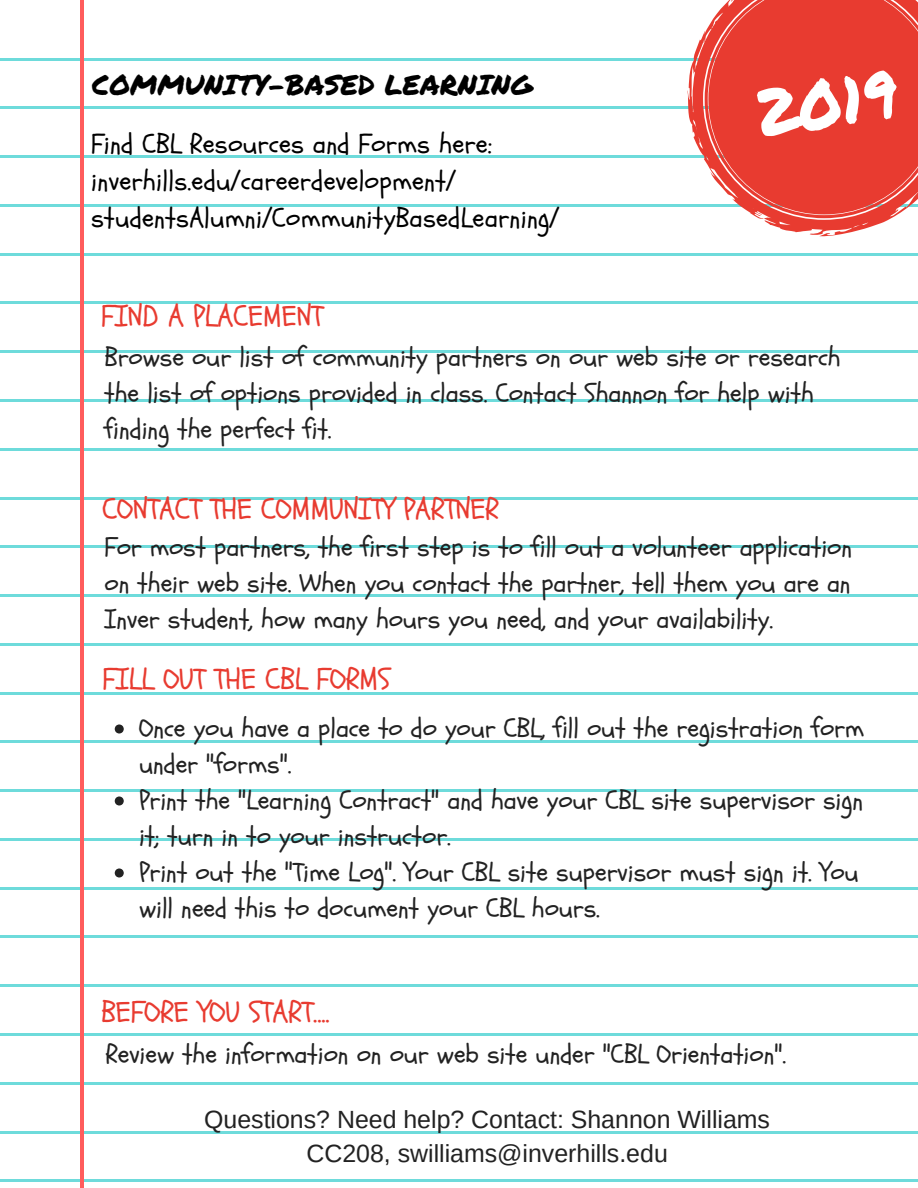
<style>
.page{position:relative;width:918px;height:1188px;background:#fff}
.page>*{position:absolute;margin:0;border:0;box-sizing:border-box;transform-origin:0 0}
.t1{font:65.4px "Permanent Marker";color:#fff}
.t2{font:29.55px "Schoolbell";color:#e83b30}
.t3{font:28.05px "Permanent Marker";color:#000}
.t4{font:27px/37.2px "Schoolbell";letter-spacing:.01em;color:#000}
.t5{font:26.4px/36px "Schoolbell";color:#222}
.t6{font:24.9px/33.8px "Arimo";color:#222;text-align:center}
</style>
<div class="page">
<hr style="left:0;top:58px;width:918px;height:3px;background:#6edbdb">
<hr style="left:0;top:106px;width:918px;height:3px;background:#6edbdb">
<hr style="left:0;top:155px;width:918px;height:3px;background:#6edbdb">
<hr style="left:0;top:204px;width:918px;height:3px;background:#6edbdb">
<hr style="left:0;top:253px;width:918px;height:3px;background:#6edbdb">
<hr style="left:0;top:301px;width:918px;height:3px;background:#6edbdb">
<hr style="left:0;top:350px;width:918px;height:3px;background:#6edbdb">
<hr style="left:0;top:399px;width:918px;height:3px;background:#6edbdb">
<hr style="left:0;top:448px;width:918px;height:3px;background:#6edbdb">
<hr style="left:0;top:497px;width:918px;height:2px;background:#6edbdb">
<hr style="left:0;top:545px;width:918px;height:3px;background:#6edbdb">
<hr style="left:0;top:594px;width:918px;height:3px;background:#6edbdb">
<hr style="left:0;top:643px;width:918px;height:3px;background:#6edbdb">
<hr style="left:0;top:692px;width:918px;height:3px;background:#6edbdb">
<hr style="left:0;top:740px;width:918px;height:3px;background:#6edbdb">
<hr style="left:0;top:789px;width:918px;height:3px;background:#6edbdb">
<hr style="left:0;top:838px;width:918px;height:3px;background:#6edbdb">
<hr style="left:0;top:887px;width:918px;height:3px;background:#6edbdb">
<hr style="left:0;top:936px;width:918px;height:2px;background:#6edbdb">
<hr style="left:0;top:984px;width:918px;height:3px;background:#6edbdb">
<hr style="left:0;top:1033px;width:918px;height:3px;background:#6edbdb">
<hr style="left:0;top:1082px;width:918px;height:3px;background:#6edbdb">
<hr style="left:0;top:1131px;width:918px;height:3px;background:#6edbdb">
<hr style="left:0;top:1179px;width:918px;height:3px;background:#6edbdb">
<hr style="left:80px;top:0;width:3px;height:1188px;background:#ff5c5c">
<svg style="left:687px;top:31px;width:205px;height:205px"></svg>
<svg style="left:705px;top:0;width:213px;height:218px;fill:#e83b30"></svg>
<svg style="left:115px;top:724px;width:9px;height:10px"></svg>
<svg style="left:115px;top:796px;width:9px;height:10px"></svg>
<svg style="left:115px;top:868px;width:9px;height:10px"></svg>
<p class="t3" style="left:92px;top:64px;width:442px">COMMUNITY-BASED LEARNING</p>
<p class="t4" style="left:91px;top:126px;width:470px">Find CBL Resources and Forms here: inverhills.edu/careerdevelopment/ studentsAlumni/CommunityBasedLearning/</p>
<h1 class="t1" style="left:748px;top:67px;width:145px;rotate:-9deg">2019</h1>
<p class="t2" style="left:101px;top:297px;width:223px">FIND A PLACEMENT</p>
<p class="t5" style="left:105px;top:339px;width:738px">Browse our list of community partners on our web site or research the list of options provided in class. Contact Shannon for help with finding the perfect fit.</p>
<p class="t2" style="left:102px;top:489px;width:398px">CONTACT THE COMMUNITY PARTNER</p>
<p class="t5" style="left:105px;top:530px;width:749px;text-align:justify">For most partners, the first step is to fill out a volunteer application on their web site. When you contact the partner, tell them you are an Inver student, how many hours you need, and your availability.</p>
<p class="t2" style="left:102px;top:659px;width:290px">FILL OUT THE CBL FORMS</p>
<p class="t5" style="left:139px;top:711px;width:727px">Once you have a place to do your CBL, fill out the registration form under "forms".<br>Print the "Learning Contract" and have your CBL site supervisor sign it; turn in to your instructor.<br>Print out the "Time Log". Your CBL site supervisor must sign it. You will need this to document your CBL hours.</p>
<p class="t2" style="left:101px;top:992px;width:230px">BEFORE YOU START....</p>
<p class="t5" style="left:106px;top:1037px;width:682px">Review the information on our web site under "CBL Orientation".</p>
<p class="t6" style="left:204px;top:1103px;width:567px">Questions? Need help? Contact: Shannon Williams<br>CC208, swilliams@inverhills.edu</p>
</div>
